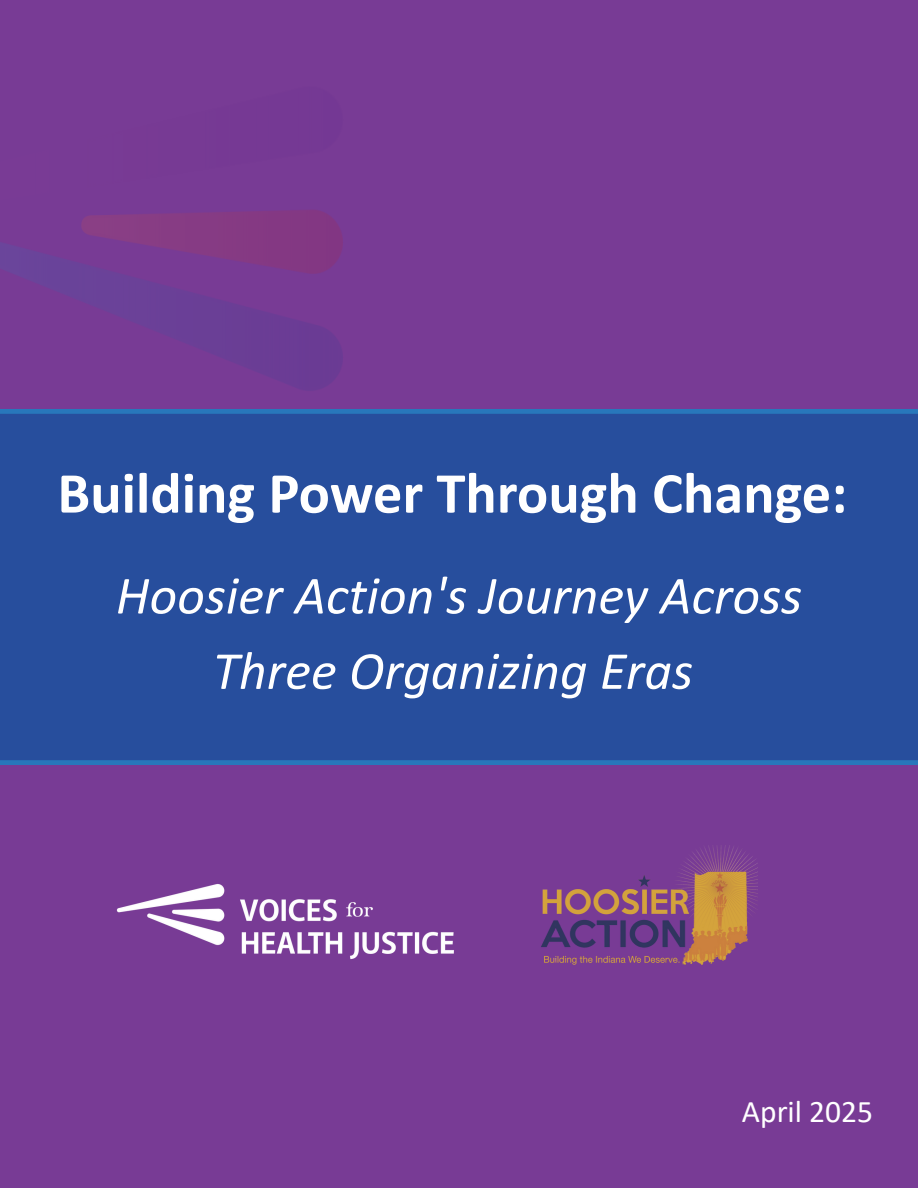
<style>
.page{position:relative;width:918px;height:1188px;background:#783b95}
.page>*{position:absolute;margin:0;border:0;box-sizing:border-box;transform-origin:0 0}
.t1{font:700 58.5px "Calibri";color:#fff}
.t2{font:italic 54px/75.3px "Calibri";color:#fff;text-align:center}
.t3{font:31.5px "Calibri";color:#fff}
</style>
<div class="page">
<img style="left:116px;top:884px;width:338px;height:76px">
<div style="left:0;top:409px;width:918px;height:356px;background:#274e9d"></div>
<img style="left:0;top:210px;width:412px;height:253px">
<img style="left:541px;top:846px;width:216px;height:119px">
<h2 class="t1" style="left:57px;top:469px;width:791px">Building Power Through Change:</h2>
<p class="t2" style="left:116px;top:562px;width:688px">Hoosier Action's Journey Across<br>Three Organizing Eras</p>
<p class="t3" style="left:742px;top:1099px;width:133px">April 2025</p>
</div>
